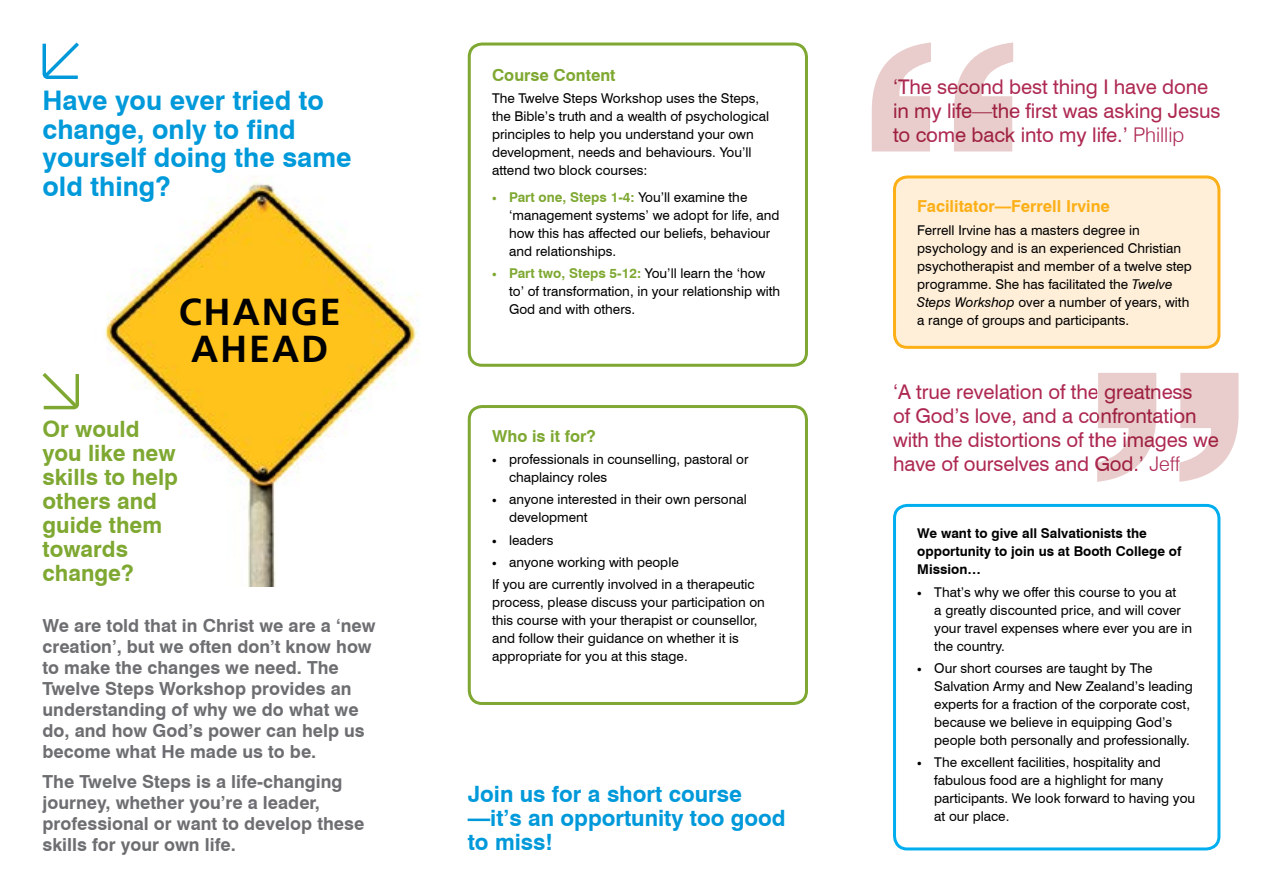
<style>
.page{position:relative;width:1263px;height:893px;background:#fff}
.page>*{position:absolute;margin:0;border:0;box-sizing:border-box;transform-origin:0 0}
.t1{font:700 37.65px/37.7px "Frutiger";letter-spacing:.05em;color:#000;text-align:center}
.t2{font:700 27px/28.5px "Swiss 721 BT";color:#0099da}
.t3{font:700 22.5px/24px "Swiss 721 BT";color:#7ea831}
.t4{font:700 22.5px/24px "Swiss 721 BT";color:#0099da}
.t5{font:20.25px/24px "Swiss 721 BT";letter-spacing:-.005em;color:#ae2952}
.t6{font:700 18px/21px "Swiss 721 BT";color:#6d6e71}
.t7{font:700 16.5px "Swiss 721 BT";color:#fcaf17}
.t8{font:700 16.5px "Swiss 721 BT";color:#7ea831}
.t9{font:13.5px/18px "Swiss 721 BT";color:#000}
.t10{font:700 13.5px/18px "Swiss 721 BT";color:#000}
.s1{font-family:"Myriad Pro";font-weight:700;color:#7ea831}
.s2{font-weight:700;color:#7ea831}
.s3{font-family:"Myriad Pro";font-weight:700}
.s4{font-weight:300}
.s5{font-style:italic}
</style>
<div class="page">
<img style="left:105px;top:176px;width:314px;height:411px">
<svg style="left:42px;top:373px;width:37px;height:37px"></svg>
<svg style="left:42px;top:42px;width:37px;height:37px"></svg>
<div style="left:468px;top:43px;width:340px;height:324px;border:3px solid #7ea831;border-radius:13px"></div>
<div style="left:468px;top:405px;width:340px;height:300px;border:3px solid #7ea831;border-radius:13px"></div>
<div style="left:894px;top:177px;width:325px;height:170px;background:#ffefd8;border-radius:13px"></div>
<div style="left:893px;top:175px;width:327px;height:174px;border:3px solid #fcaf17;border-radius:13px"></div>
<div style="left:893px;top:504px;width:327px;height:346px;border:3px solid #00aeef;border-radius:13px"></div>
<svg style="left:872px;top:43px;width:141px;height:108px"></svg>
<svg style="left:1097px;top:373px;width:141px;height:109px"></svg>
<h2 class="t2" style="left:43px;top:86px;width:310px">Have you ever tried to change, only to find yourself doing the same old thing?</h2>
<h1 class="t1" style="left:179px;top:293px;width:163px">CHANGE<br>AHEAD</h1>
<h3 class="t3" style="left:43px;top:417px;width:137px">Or would you like new skills to help others and guide them towards change?</h3>
<h3 class="t6" style="left:43px;top:615px;width:335px">We are told that in Christ we are a ‘new creation’, but we often don’t know how to make the changes we need. The Twelve Steps Workshop provides an understanding of why we do what we do, and how God’s power can help us become what He made us to be.</h3>
<h3 class="t6" style="left:43px;top:770px;width:323px">The Twelve Steps is a life-changing journey, whether you’re a leader, professional or want to develop these skills for your own life.</h3>
<p class="t8" style="left:492px;top:65px;width:125px">Course Content</p>
<p class="t9" style="left:492px;top:89px;width:279px">The Twelve Steps Workshop uses the Steps, the Bible’s truth and a wealth of psychological principles to help you understand your own development, needs and behaviours. You’ll attend two block courses:</p>
<p class="t9" style="left:509px;top:188px;width:272px;text-indent:-17px"><span class="s1">•</span> <span class="s2">Part one, Steps 1-4:</span> You’ll examine the ‘management systems’ we adopt for life, and how this has affected our beliefs, behaviour and relationships.</p>
<p class="t9" style="left:509px;top:264px;width:273px;text-indent:-17px"><span class="s1">•</span> <span class="s2">Part two, Steps 5-12:</span> You’ll learn the ‘how to’ of transformation, in your relationship with<br>God and with others.</p>
<p class="t8" style="left:492px;top:426px;width:105px">Who is it for?</p>
<p class="t9" style="left:509px;top:450px;width:241px;text-indent:-17px"><span class="s3">•</span> professionals in counselling, pastoral or chaplaincy roles</p>
<p class="t9" style="left:509px;top:490px;width:239px;text-indent:-17px"><span class="s3">•</span> anyone interested in their own personal development</p>
<p class="t9" style="left:492px;top:531px;width:63px"><span class="s3">•</span> leaders</p>
<p class="t9" style="left:492px;top:551px;width:264px;line-height:22.2px"><span class="s3">•</span> anyone working with people<br>If you are currently involved in a therapeutic</p>
<p class="t9" style="left:492px;top:593px;width:274px">process, please discuss your participation on this course with your therapist or counsellor, and follow their guidance on whether it is appropriate for you at this stage.</p>
<h3 class="t4" style="left:468px;top:782px;width:319px">Join us for a short course —it’s an opportunity too good to miss!</h3>
<h3 class="t5" style="left:893px;top:75px;width:329px">‘The second best thing I have done in my life—the first was asking Jesus to come back into my life.’ <span class="s4">Phillip</span></h3>
<p class="t7" style="left:917px;top:196px;width:194px">Facilitator—Ferrell Irvine</p>
<p class="t9" style="left:917px;top:221px;width:276px">Ferrell Irvine has a masters degree in psychology and is an experienced Christian psychotherapist and member of a twelve step programme. She has facilitated the <span class="s5">Twelve Steps Workshop</span> over a number of years, with a range of groups and participants.</p>
<h3 class="t5" style="left:893px;top:380px;width:327px">‘A true revelation of the greatness<br>of God’s love, and a confrontation with the distortions of the images we have of ourselves and God.’ <span class="s4">Jeff</span></h3>
<p class="t10" style="left:917px;top:524px;width:266px">We want to give all Salvationists the opportunity to join us at Booth College of<br>Mission…</p>
<p class="t9" style="left:934px;top:583px;width:259px;text-indent:-17px"><span class="s3">•</span> That’s why we offer this course to you at<br>a greatly discounted price, and will cover your travel expenses where ever you are in the country.</p>
<p class="t9" style="left:934px;top:659px;width:260px;text-indent:-17px"><span class="s3">•</span> Our short courses are taught by The Salvation Army and New Zealand’s leading experts for a fraction of the corporate cost, because we believe in equipping God’s people both personally and professionally.</p>
<p class="t9" style="left:934px;top:753px;width:262px;text-indent:-17px"><span class="s3">•</span> The excellent facilities, hospitality and fabulous food are a highlight for many participants. We look forward to having you at our place.</p>
</div>
